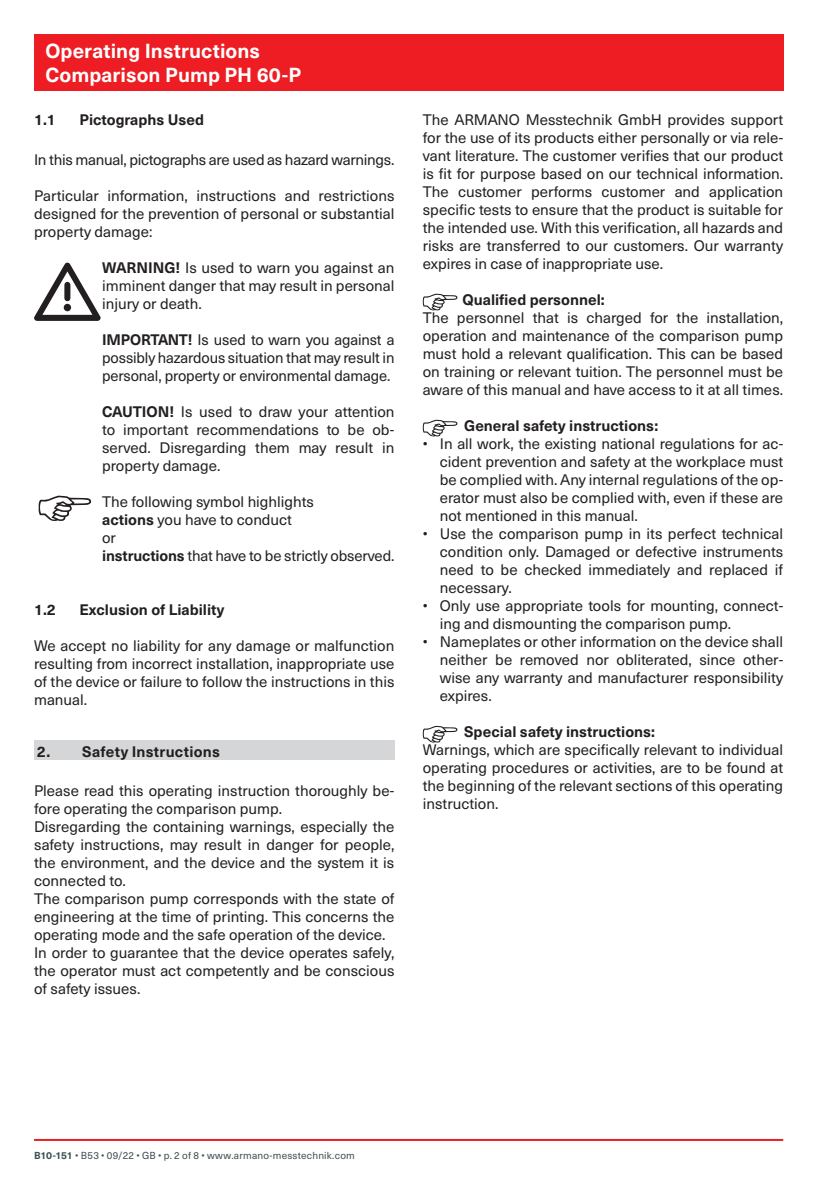
<style>
.page{position:relative;width:840px;height:1191px;background:#fff}
.page>*{position:absolute;margin:0;border:0;box-sizing:border-box;transform-origin:0 0}
.t1{font:700 20px/24px "Neue Haas Unica W1 G";letter-spacing:.005em;color:#fff}
.t2{font:15px/18px "Neue Haas Unica W1 G";color:#231f20;text-align:justify}
.t3{font:700 15px "Neue Haas Unica W1 G";color:#231f20}
.t4{font:15px "Neue Haas Unica W1 G";letter-spacing:-.02em;color:#231f20}
.t5{font:10px "Neue Haas Unica W1 G";letter-spacing:.02em;color:#3d4f51}
.s1{font-weight:700}
</style>
<div class="page">
<hr style="left:34px;top:1139px;width:748px;height:2px;background:#ee1d23">
<div style="left:34px;top:34px;width:748px;height:57px;background:#ee1d23"></div>
<svg style="left:34px;top:263px;width:67px;height:58px"></svg>
<div style="left:64px;top:304px;width:7px;height:7px;background:#231f20;border-radius:50%"></div>
<svg style="left:39px;top:495px;width:52px;height:26px"></svg>
<div style="left:34px;top:740px;width:360px;height:20px;background:#d5d6d8"></div>
<svg style="left:422px;top:294px;width:35px;height:16px"></svg>
<svg style="left:422px;top:420px;width:35px;height:16px"></svg>
<svg style="left:422px;top:726px;width:35px;height:16px"></svg>
<h1 class="t1" style="left:45px;top:38px;width:257px">Operating Instructions<br>Comparison Pump PH 60-P</h1>
<p class="t3" style="left:34px;top:108px;width:23px">1.1</p>
<p class="t3" style="left:79px;top:108px;width:126px">Pictographs Used</p>
<p class="t4" style="left:34px;top:148px;width:361px">In this manual, pictographs are used as hazard warnings.</p>
<p class="t2" style="left:34px;top:185px;width:362px">Particular information, instructions and restrictions designed for the prevention of personal or substantial property damage:</p>
<p class="t2" style="left:102px;top:257px;width:293px"><span class="s1">WARNING!</span> Is used to warn you against an imminent danger that may result in personal injury or death.</p>
<p class="t2" style="left:102px;top:329px;width:294px"><span class="s1">IMPORTANT!</span> Is used to warn you against a possibly hazardous situation that may result in personal, property or environmental damage.</p>
<p class="t2" style="left:102px;top:401px;width:293px"><span class="s1">CAUTION!</span> Is used to draw your attention to important recommendations to be ob&shy;served. Disregarding them may result in property damage.</p>
<p class="t2" style="left:102px;top:491px;width:293px;text-align:left">The following symbol highlights<br><span class="s1">actions</span> you have to conduct<br>or<br><span class="s1">instructions</span> that have to be strictly observed.</p>
<p class="t3" style="left:34px;top:598px;width:23px">1.2</p>
<p class="t3" style="left:79px;top:598px;width:146px">Exclusion of Liability</p>
<p class="t2" style="left:34px;top:635px;width:362px">We accept no liability for any damage or malfunction resulting from incorrect installation, inappropriate use of the device or failure to follow the instructions in this manual.</p>
<p class="t3" style="left:37px;top:740px;width:184px">2. Safety Instructions</p>
<p class="t2" style="left:34px;top:781px;width:362px;text-align:left">Please read this operating instruction thoroughly be&shy;fore operating the comparison pump.<br>Disregarding the containing warnings, especially the safety instructions, may result in danger for people, the environment, and the device and the system it is connected to.<br>The comparison pump corresponds with the state of engineering at the time of printing. This concerns the operating mode and the safe operation of the device.<br>In order to guarantee that the device operates safely, the operator must act competently and be conscious of safety issues.</p>
<p class="t2" style="left:422px;top:110px;width:362px">The ARMANO Messtechnik GmbH provides support for the use of its products either personally or via rele&shy;vant literature. The customer verifies that our product is fit for purpose based on our technical information.<br>The customer performs customer and application specific tests to ensure that the product is suitable for the intended use. With this verification, all hazards and risks are transferred to our customers. Our warranty expires in case of inappropriate use.</p>
<p class="t3" style="left:462px;top:288px;width:143px">Qualified personnel:</p>
<p class="t2" style="left:422px;top:308px;width:362px">The personnel that is charged for the installation, operation and maintenance of the comparison pump must hold a relevant qualification. This can be based on training or relevant tuition. The personnel must be aware of this manual and have access to it at all times.</p>
<p class="t3" style="left:464px;top:414px;width:195px">General safety instructions:</p>
<p class="t2" style="left:439px;top:434px;width:345px;text-indent:-17px">• In all work, the existing national regulations for ac&shy;cident prevention and safety at the workplace must be complied with. Any internal regulations of the op&shy;erator must also be complied with, even if these are not mentioned in this manual.</p>
<p class="t2" style="left:439px;top:524px;width:345px;text-indent:-17px">• Use the comparison pump in its perfect technical condition only. Damaged or defective instruments need to be checked immediately and replaced if necessary.</p>
<p class="t2" style="left:439px;top:596px;width:345px;text-indent:-17px">• Only use appropriate tools for mounting, connect&shy;ing and dismounting the comparison pump.</p>
<p class="t2" style="left:439px;top:632px;width:345px;text-indent:-17px">• Nameplates or other information on the device shall neither be removed nor obliterated, since other&shy;wise any warranty and manufacturer responsibility expires.</p>
<p class="t3" style="left:464px;top:720px;width:192px">Special safety instructions:</p>
<p class="t2" style="left:422px;top:740px;width:362px">Warnings, which are specifically relevant to individual operating procedures or activities, are to be found at the beginning of the relevant sections of this operating instruction.</p>
<p class="t5" style="left:34px;top:1148px;width:322px"><span class="s1">B10-151</span> • B53 • 09/22 • GB • p. 2 of 8 • www.armano-messtechnik.com</p>
</div>
